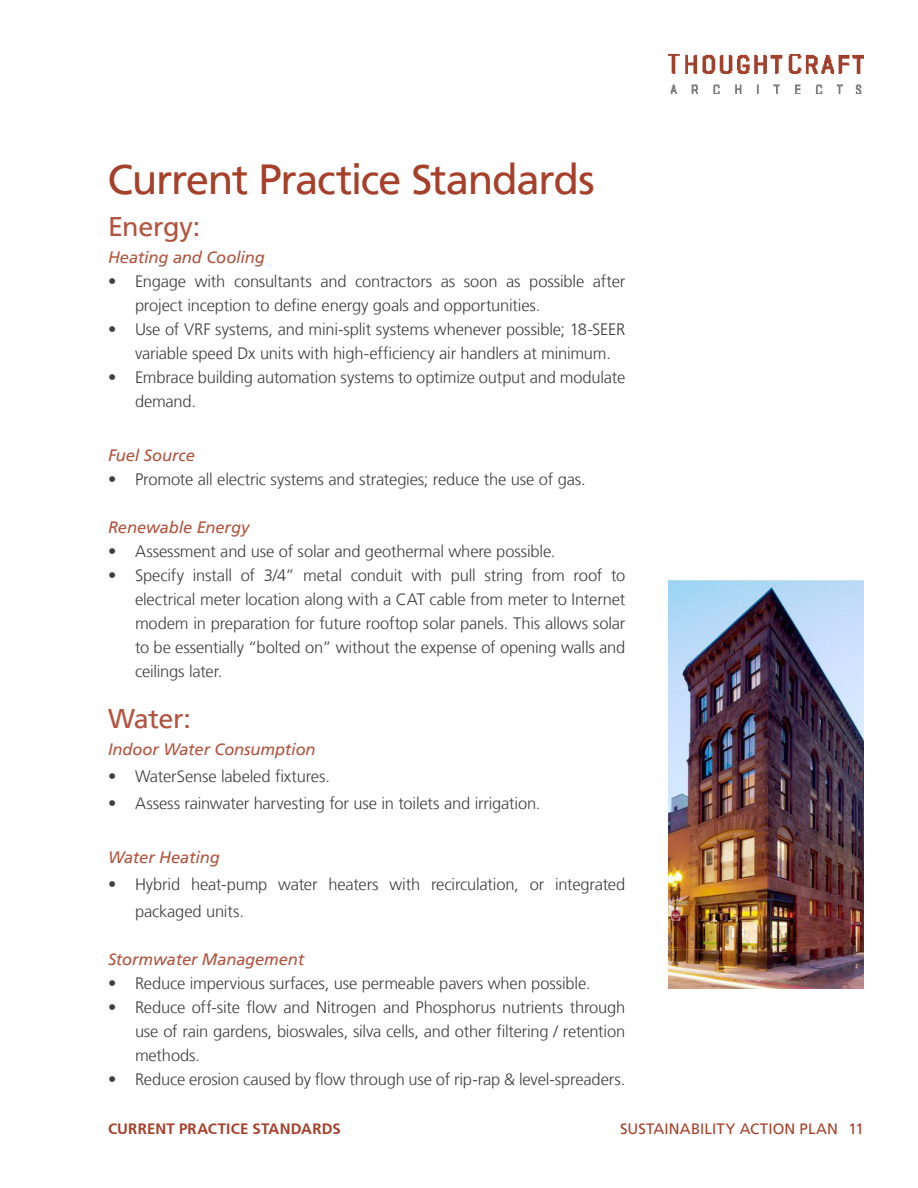
<style>
.page{position:relative;width:918px;height:1188px;background:#fff}
.page>*{position:absolute;margin:0;border:0;box-sizing:border-box;transform-origin:0 0}
.Headings_-_Primary{font:42px "Frutiger LT";letter-spacing:-.035em;color:#a6402a}
.Body_copy{font:27px "Frutiger LT";letter-spacing:-.015em;color:#b2533e}
.t1{font:300 16.5px/24px "Frutiger LT";letter-spacing:-.01em;color:#3e3e3f}
.Body_copy-2{font:italic 16.5px "Frutiger LT";letter-spacing:-.01em;color:#b2533e}
.t2{font:15px "Frutiger LT";letter-spacing:.01em;color:#a6402a}
.Footer_Text{font:700 15px "Frutiger CE";letter-spacing:.01em;color:#a6402a}
</style>
<div class="page">
<img style="left:668px;top:54px;width:196px;height:39px">
<img style="left:668px;top:581px;width:196px;height:408px">
<p class="Headings_-_Primary" style="left:108px;top:154px;width:489px">Current Practice Standards</p>
<p class="Body_copy" style="left:108px;top:211px;width:94px">Energy:</p>
<p class="Body_copy-2" style="left:108px;top:248px;width:158px">Heating and Cooling</p>
<p class="t1" style="left:135px;top:270px;width:492px;text-indent:-27px">• Engage with consultants and contractors as soon as possible after project inception to define energy goals and opportunities.</p>
<p class="t1" style="left:135px;top:318px;width:492px;text-indent:-27px">• Use of VRF systems, and mini-split systems whenever possible; 18-SEER variable speed Dx units with high-efficiency air handlers at minimum.</p>
<p class="t1" style="left:135px;top:366px;width:492px;text-indent:-27px">• Embrace building automation systems to optimize output and modulate demand.</p>
<p class="Body_copy-2" style="left:108px;top:446px;width:88px">Fuel Source</p>
<p class="t1" style="left:108px;top:468px;width:479px">• Promote all electric systems and strategies; reduce the use of gas.</p>
<p class="Body_copy-2" style="left:108px;top:518px;width:143px">Renewable Energy</p>
<p class="t1" style="left:108px;top:540px;width:449px">• Assessment and use of solar and geothermal where possible.</p>
<p class="t1" style="left:135px;top:564px;width:492px;text-align:justify;text-indent:-27px">• Specify install of 3/4” metal conduit with pull string from roof to electrical meter location along with a CAT cable from meter to Internet modem in preparation for future rooftop solar panels. This allows solar to be essentially “bolted on” without the expense of opening walls and ceilings later.</p>
<p class="Body_copy" style="left:108px;top:703px;width:85px">Water:</p>
<p class="Body_copy-2" style="left:108px;top:740px;width:209px">Indoor Water Consumption</p>
<p class="t1" style="left:108px;top:765px;width:223px">• WaterSense labeled fixtures.</p>
<p class="t1" style="left:108px;top:792px;width:434px">• Assess rainwater harvesting for use in toilets and irrigation.</p>
<p class="Body_copy-2" style="left:108px;top:848px;width:113px">Water Heating</p>
<p class="t1" style="left:135px;top:871px;width:492px;line-height:27px;text-indent:-27px">• Hybrid heat-pump water heaters with recirculation, or integrated packaged units.</p>
<p class="Body_copy-2" style="left:108px;top:950px;width:198px">Stormwater Management</p>
<p class="t1" style="left:108px;top:972px;width:484px">• Reduce impervious surfaces, use permeable pavers when possible.</p>
<p class="t1" style="left:135px;top:996px;width:492px;text-align:justify;text-indent:-27px">• Reduce off-site flow and Nitrogen and Phosphorus nutrients through use of rain gardens, bioswales, silva cells, and other filtering / retention methods.</p>
<p class="t1" style="left:108px;top:1068px;width:519px">• Reduce erosion caused by flow through use of rip-rap &amp; level-spreaders.</p>
<p class="Footer_Text" style="left:108px;top:1120px;width:234px">CURRENT PRACTICE STANDARDS</p>
<p class="t2" style="left:620px;top:1120px;width:245px">SUSTAINABILITY ACTION PLAN 11</p>
</div>
